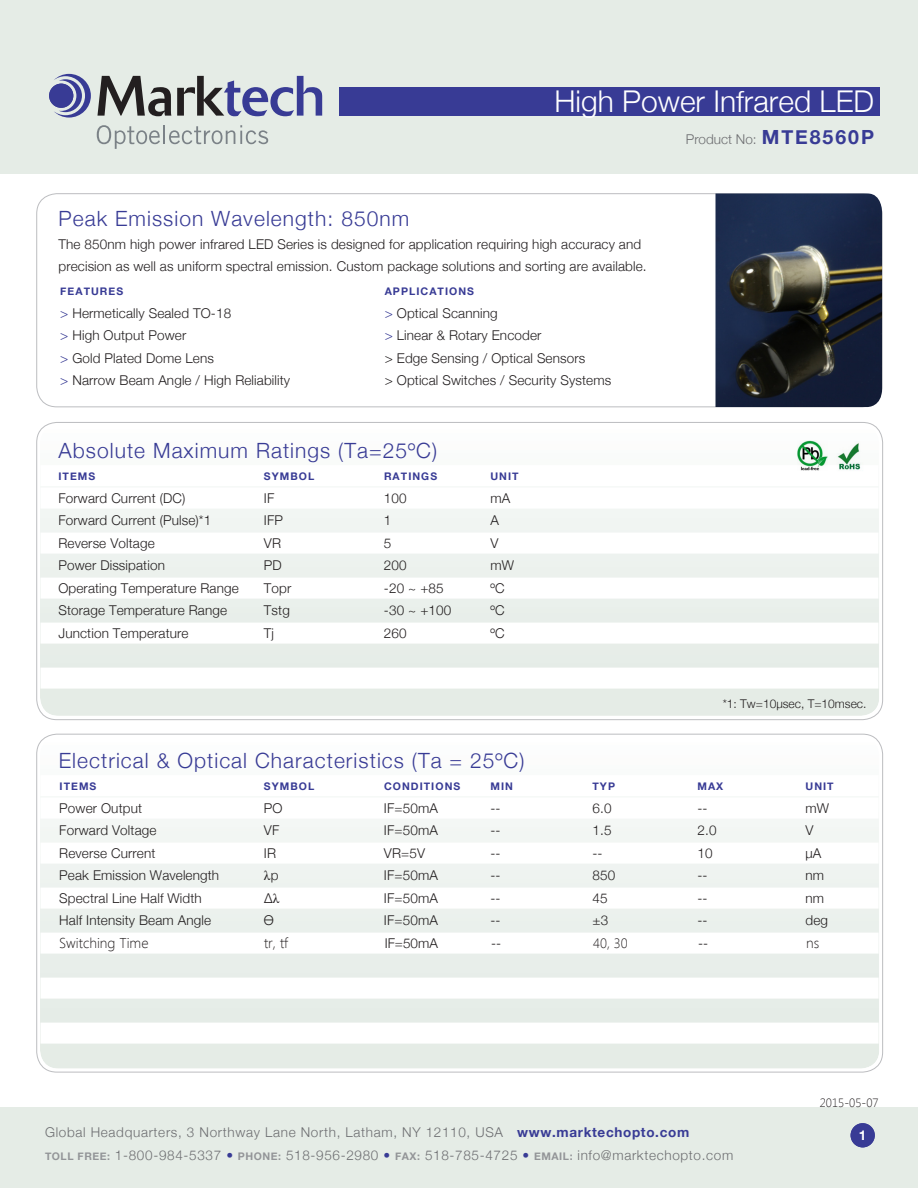
<style>
.page{position:relative;width:918px;height:1188px;background:#fff}
.page>*{position:absolute;margin:0;border:0;box-sizing:border-box;transform-origin:0 0}
.t1{font:300 30px "Helvetica Neue";color:#fff}
.t2{font:300 21px "Helvetica Neue";letter-spacing:.05em;color:#383b95}
.t3{font:300 14.25px "Segoe UI";color:#231f20}
.t4{font:300 13.5px/22.5px "Helvetica Neue";letter-spacing:.01em;color:#231f20}
.t5{font:300 13.5px/22.5px "Helvetica Neue";letter-spacing:.05em;color:#6d6e71}
.t6{font:300 13.5px "Helvetica Neue";color:#6d6e71}
.t7{font:300 13.5px "Segoe UI";color:#231f20}
.t8{font:13.5px "Times New Roman";color:#231f20}
.t9{font:700 13.5px "Helvetica Neue";color:#fff}
.t10{font:300 12px "Helvetica Neue";color:#231f20}
.t11{font:300 12px "Segoe UI";color:#231f20}
.t12{font:700 10.5px "Helvetica Neue";letter-spacing:.1em;color:#383b95}
.s1{font-weight:700;font-size:19.5px;color:#383b95}
.s2{color:#383b95}
.s3{font-family:"Helvetica Neue";font-weight:300}
.s4{font-family:"Times New Roman";font-weight:400}
.s5{font-weight:700;color:#383b95}
.s6{font-weight:700;font-size:10.5px;color:#939598}
</style>
<div class="page">
<div style="left:0;top:0;width:918px;height:173px;background:#e5ece6"></div>
<svg style="left:40px;top:425px;width:839px;height:291px;fill:#ecf1ed"></svg>
<div style="left:41px;top:465px;width:837px;height:21px;background:#fff"></div>
<div style="left:41px;top:488px;width:837px;height:21px;background:#fff"></div>
<div style="left:41px;top:533px;width:837px;height:21px;background:#fff"></div>
<div style="left:41px;top:578px;width:837px;height:21px;background:#fff"></div>
<div style="left:41px;top:623px;width:837px;height:21px;background:#fff"></div>
<div style="left:41px;top:668px;width:837px;height:21px;background:#fff"></div>
<img style="left:798px;top:440px;width:30px;height:30px">
<img style="left:834px;top:442px;width:31px;height:28px">
<img style="left:716px;top:194px;width:166px;height:213px">
<svg style="left:40px;top:737px;width:839px;height:332px;fill:#ecf1ed"></svg>
<div style="left:41px;top:775px;width:838px;height:21px;background:#fff"></div>
<div style="left:41px;top:798px;width:838px;height:21px;background:#fff"></div>
<div style="left:41px;top:843px;width:838px;height:21px;background:#fff"></div>
<div style="left:41px;top:888px;width:838px;height:21px;background:#fff"></div>
<div style="left:41px;top:933px;width:838px;height:21px;background:#fff"></div>
<div style="left:41px;top:978px;width:838px;height:21px;background:#fff"></div>
<div style="left:41px;top:1023px;width:838px;height:21px;background:#fff"></div>
<div style="left:340px;top:87px;width:540px;height:28px;background:#383b95"></div>
<svg style="left:97px;top:125px;width:171px;height:24px"></svg>
<svg style="left:54px;top:74px;width:37px;height:44px"></svg>
<div style="left:49px;top:84px;width:24px;height:24px;background:#383b95;border-radius:50%"></div>
<svg style="left:97px;top:76px;width:74px;height:40px"></svg>
<svg style="left:177px;top:76px;width:145px;height:40px"></svg>
<div style="left:0;top:1107px;width:918px;height:81px;background:#e5ece6"></div>
<div style="left:851px;top:1123px;width:24px;height:24px;background:#383b95;border-radius:50%"></div>
<h1 class="t1" style="left:554px;top:90px;width:321px">High Power Infrared LED</h1>
<p class="t6" style="left:686px;top:134px;width:190px">Product No: <span class="s1">MTE8560P</span></p>
<h2 class="t2" style="left:58px;top:211px;width:352px">Peak Emission Wavelength: 850nm</h2>
<p class="t4" style="left:58px;top:234px;width:590px">The 850nm high power infrared LED Series is designed for application requiring high accuracy and precision as well as uniform spectral emission. Custom package solutions and sorting are available.</p>
<p class="t12" style="left:60px;top:288px;width:64px">FEATURES</p>
<p class="t4" style="left:60px;top:303px;width:231px"><span class="s2">&gt;</span> Hermetically Sealed TO-18<br><span class="s2">&gt;</span> High Output Power<br><span class="s2">&gt;</span> Gold Plated Dome Lens<br><span class="s2">&gt;</span> Narrow Beam Angle / High Reliability</p>
<p class="t12" style="left:385px;top:288px;width:91px">APPLICATIONS</p>
<p class="t4" style="left:385px;top:303px;width:228px"><span class="s2">&gt;</span> Optical Scanning<br><span class="s2">&gt;</span> Linear &amp; Rotary Encoder<br>&gt; Edge Sensing / Optical Sensors<br>&gt; Optical Switches / Security Systems</p>
<h2 class="t2" style="left:58px;top:442px;width:380px">Absolute Maximum Ratings (Ta=25ºC)</h2>
<p class="t12" style="left:58px;top:472px;width:38px">ITEMS</p>
<p class="t12" style="left:264px;top:472px;width:52px">SYMBOL</p>
<p class="t12" style="left:384px;top:472px;width:55px">RATINGS</p>
<p class="t12" style="left:491px;top:472px;width:30px">UNIT</p>
<p class="t4" style="left:58px;top:488px;width:128px">Forward Current (DC)</p>
<p class="t4" style="left:264px;top:488px;width:12px">IF</p>
<p class="t4" style="left:384px;top:488px;width:24px">100</p>
<p class="t4" style="left:490px;top:488px;width:21px">mA</p>
<p class="t4" style="left:58px;top:510px;width:154px">Forward Current (Pulse)*1</p>
<p class="t4" style="left:264px;top:510px;width:21px">IFP</p>
<p class="t4" style="left:384px;top:510px;width:9px">1</p>
<p class="t4" style="left:490px;top:510px;width:10px">A</p>
<p class="t4" style="left:58px;top:533px;width:98px">Reverse Voltage</p>
<p class="t4" style="left:264px;top:533px;width:19px">VR</p>
<p class="t4" style="left:384px;top:533px;width:9px">5</p>
<p class="t4" style="left:490px;top:533px;width:10px">V</p>
<p class="t4" style="left:58px;top:555px;width:108px">Power Dissipation</p>
<p class="t4" style="left:264px;top:555px;width:19px">PD</p>
<p class="t4" style="left:384px;top:555px;width:24px">200</p>
<p class="t4" style="left:490px;top:555px;width:25px">mW</p>
<p class="t4" style="left:58px;top:578px;width:182px">Operating Temperature Range</p>
<p class="t4" style="left:264px;top:578px;width:29px">Topr</p>
<p class="t4" style="left:384px;top:578px;width:61px">-20 ~ +85</p>
<p class="t4" style="left:490px;top:578px;width:16px">ºC</p>
<p class="t4" style="left:58px;top:600px;width:170px">Storage Temperature Range</p>
<p class="t4" style="left:264px;top:600px;width:27px">Tstg</p>
<p class="t4" style="left:384px;top:600px;width:69px">-30 ~ +100</p>
<p class="t4" style="left:490px;top:600px;width:16px">ºC</p>
<p class="t4" style="left:58px;top:623px;width:132px">Junction Temperature</p>
<p class="t4" style="left:264px;top:623px;width:12px">Tj</p>
<p class="t4" style="left:384px;top:623px;width:24px">260</p>
<p class="t4" style="left:490px;top:623px;width:16px">ºC</p>
<p class="t10" style="left:723px;top:700px;width:145px">*1: Tw=10µsec, T=10msec.</p>
<h2 class="t2" style="left:59px;top:752px;width:467px">Electrical &amp; Optical Characteristics (Ta = 25ºC)</h2>
<p class="t12" style="left:60px;top:782px;width:38px">ITEMS</p>
<p class="t12" style="left:264px;top:782px;width:52px">SYMBOL</p>
<p class="t12" style="left:384px;top:782px;width:78px">CONDITIONS</p>
<p class="t12" style="left:491px;top:782px;width:24px">MIN</p>
<p class="t12" style="left:592px;top:782px;width:24px">TYP</p>
<p class="t12" style="left:697px;top:782px;width:27px">MAX</p>
<p class="t12" style="left:806px;top:782px;width:30px">UNIT</p>
<p class="t4" style="left:59px;top:798px;width:84px">Power Output</p>
<p class="t4" style="left:264px;top:798px;width:20px">PO</p>
<p class="t4" style="left:384px;top:798px;width:55px">IF=50mA</p>
<p class="t4" style="left:491px;top:798px;width:12px">--</p>
<p class="t4" style="left:593px;top:798px;width:21px">6.0</p>
<p class="t4" style="left:698px;top:798px;width:12px">--</p>
<p class="t4" style="left:806px;top:798px;width:25px">mW</p>
<p class="t4" style="left:59px;top:820px;width:99px">Forward Voltage</p>
<p class="t4" style="left:264px;top:820px;width:17px">VF</p>
<p class="t4" style="left:384px;top:820px;width:55px">IF=50mA</p>
<p class="t4" style="left:491px;top:820px;width:12px">--</p>
<p class="t4" style="left:593px;top:820px;width:21px">1.5</p>
<p class="t4" style="left:698px;top:820px;width:21px">2.0</p>
<p class="t4" style="left:806px;top:820px;width:10px">V</p>
<p class="t4" style="left:59px;top:843px;width:98px">Reverse Current</p>
<p class="t4" style="left:264px;top:843px;width:14px">IR</p>
<p class="t4" style="left:384px;top:843px;width:43px">VR=5V</p>
<p class="t4" style="left:491px;top:843px;width:12px">--</p>
<p class="t4" style="left:593px;top:843px;width:12px">--</p>
<p class="t4" style="left:698px;top:843px;width:17px">10</p>
<p class="t4" style="left:805px;top:843px;width:17px">µA</p>
<p class="t4" style="left:59px;top:865px;width:161px">Peak Emission Wavelength</p>
<p class="t8" style="left:264px;top:867px;width:16px">λ<span class="s3">p</span></p>
<p class="t4" style="left:384px;top:865px;width:55px">IF=50mA</p>
<p class="t4" style="left:491px;top:865px;width:12px">--</p>
<p class="t4" style="left:593px;top:865px;width:24px">850</p>
<p class="t4" style="left:698px;top:865px;width:12px">--</p>
<p class="t4" style="left:806px;top:865px;width:20px">nm</p>
<p class="t4" style="left:59px;top:886px;width:144px">Spectral Line Half Width</p>
<p class="t4" style="left:264px;top:886px;width:17px">∆<span class="s4">λ</span></p>
<p class="t4" style="left:384px;top:888px;width:55px">IF=50mA</p>
<p class="t4" style="left:491px;top:888px;width:12px">--</p>
<p class="t4" style="left:593px;top:888px;width:17px">45</p>
<p class="t4" style="left:698px;top:888px;width:12px">--</p>
<p class="t4" style="left:806px;top:888px;width:20px">nm</p>
<p class="t4" style="left:59px;top:909px;width:153px">Half Intensity Beam Angle</p>
<p class="t4" style="left:264px;top:909px;width:12px">Ө</p>
<p class="t4" style="left:384px;top:909px;width:55px">IF=50mA</p>
<p class="t4" style="left:491px;top:909px;width:12px">--</p>
<p class="t4" style="left:593px;top:909px;width:17px">±3</p>
<p class="t4" style="left:698px;top:909px;width:12px">--</p>
<p class="t4" style="left:806px;top:909px;width:24px">deg</p>
<p class="t3" style="left:59px;top:938px;width:91px">Switching Time</p>
<p class="t3" style="left:264px;top:938px;width:26px">tr, tf</p>
<p class="t4" style="left:385px;top:932px;width:55px">IF=50mA</p>
<p class="t4" style="left:491px;top:932px;width:11px">--</p>
<p class="t7" style="left:593px;top:939px;width:36px">40, 30</p>
<p class="t4" style="left:698px;top:932px;width:11px">--</p>
<p class="t3" style="left:806px;top:938px;width:15px">ns</p>
<p class="t11" style="left:820px;top:1098px;width:60px">2015-05-07</p>
<p class="t5" style="left:45px;top:1122px;width:690px">Global Headquarters, 3 Northway Lane North, Latham, NY 12110, USA <span class="s5">www.marktechopto.com<br></span><span class="s6">TOLL FREE:</span> 1-800-984-5337 <span class="s2">•</span> <span class="s6">PHONE:</span> 518-956-2980 <span class="s2">•</span> <span class="s6">FAX:</span> 518-785-4725 <span class="s2">•</span> <span class="s6">EMAIL:</span> info@marktechopto.com</p>
<p class="t9" style="left:859px;top:1130px;width:9px">1</p>
</div>
